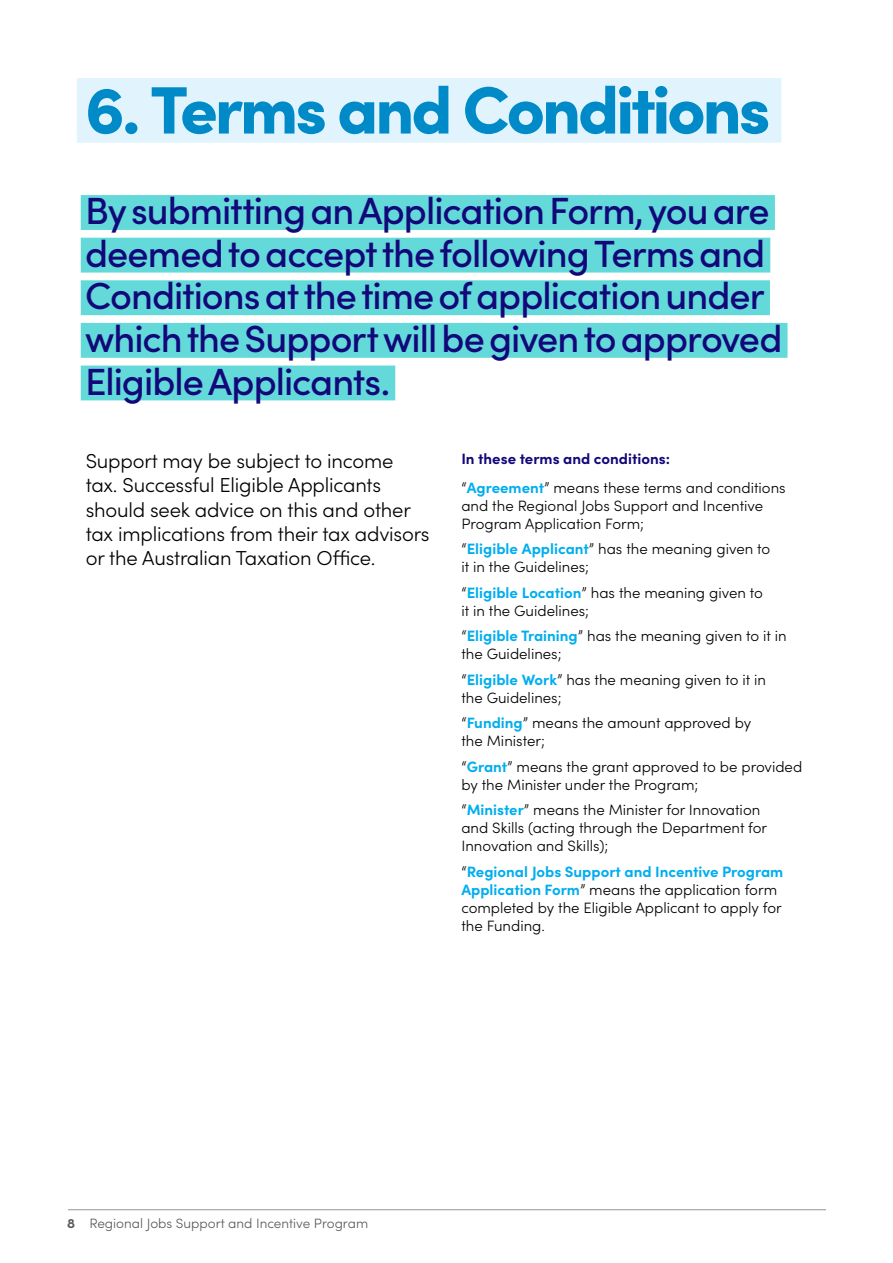
<style>
.page{position:relative;width:893px;height:1263px;background:#fff}
.page>*{position:absolute;margin:0;border:0;box-sizing:border-box;transform-origin:0 0}
.t1{font:900 67.2px "Sofia Pro";letter-spacing:-.05em;color:#008bc8}
.t2{font:500 37.95px/42.6px "Sofia Pro";letter-spacing:-.025em;color:#13087a}
.t3{font:300 20.25px/24.3px "Sofia Pro";letter-spacing:-.01em;color:#000}
.t4{font:300 15px/18px "Sofia Pro";color:#000}
.t5{font:300 13.5px "Sofia Pro";color:#585a5b}
.s1{font-weight:700;color:#13087a}
.s2{font-weight:700;color:#00aeef}
.s3{font-weight:700;color:#58595b}
</style>
<div class="page">
<hr style="left:68px;top:1209px;width:758px;height:1px;background:#939598">
<div style="left:77px;top:78px;width:704px;height:65px;background:#e1f4fd"></div>
<div style="left:81px;top:195px;width:694px;height:35px;background:#63d9d9"></div>
<div style="left:81px;top:238px;width:689px;height:35px;background:#63d9d9"></div>
<div style="left:81px;top:280px;width:689px;height:35px;background:#63d9d9"></div>
<div style="left:81px;top:323px;width:706px;height:35px;background:#63d9d9"></div>
<div style="left:81px;top:365px;width:314px;height:35px;background:#63d9d9"></div>
<h1 class="t1" style="left:85px;top:57px;width:687px">6. Terms and Conditions</h1>
<h2 class="t2" style="left:85px;top:187px;width:699px">By submitting an Application Form, you are deemed to accept the following Terms and Conditions at the time of application under which the Support will be given to approved Eligible Applicants.</h2>
<h3 class="t3" style="left:86px;top:447px;width:345px">Support may be subject to income tax. Successful Eligible Applicants should seek advice on this and other tax implications from their tax advisors or the Australian Taxation Office.</h3>
<p class="t4" style="left:461px;top:444px;width:326px;line-height:28.5px"><span class="s1">In these terms and conditions:<br></span>“<span class="s2">Agreement</span>” means these terms and conditions</p>
<p class="t4" style="left:461px;top:495px;width:303px">and the Regional Jobs Support and Incentive<br>Program Application Form;</p>
<p class="t4" style="left:461px;top:539px;width:310px">“<span class="s2">Eligible Applicant</span>” has the meaning given to it in the Guidelines;</p>
<p class="t4" style="left:461px;top:582px;width:303px">“<span class="s2">Eligible Location</span>” has the meaning given to it in the Guidelines;</p>
<p class="t4" style="left:461px;top:626px;width:327px">“<span class="s2">Eligible Training</span>” has the meaning given to it in the Guidelines;</p>
<p class="t4" style="left:461px;top:669px;width:306px">“<span class="s2">Eligible Work</span>” has the meaning given to it in the Guidelines;</p>
<p class="t4" style="left:461px;top:713px;width:291px">“<span class="s2">Funding</span>” means the amount approved by the Minister;</p>
<p class="t4" style="left:461px;top:756px;width:342px">“<span class="s2">Grant</span>” means the grant approved to be provided by the Minister under the Program;</p>
<p class="t4" style="left:461px;top:800px;width:307px">“<span class="s2">Minister</span>” means the Minister for Innovation and Skills (acting through the Department for<br>Innovation and Skills);</p>
<p class="t4" style="left:461px;top:861px;width:323px">“<span class="s2">Regional Jobs Support and Incentive Program Application Form</span>” means the application form completed by the Eligible Applicant to apply for the Funding.</p>
<p class="t5" style="left:67px;top:1213px;width:302px"><span class="s3">8</span> Regional Jobs Support and Incentive Program</p>
</div>
